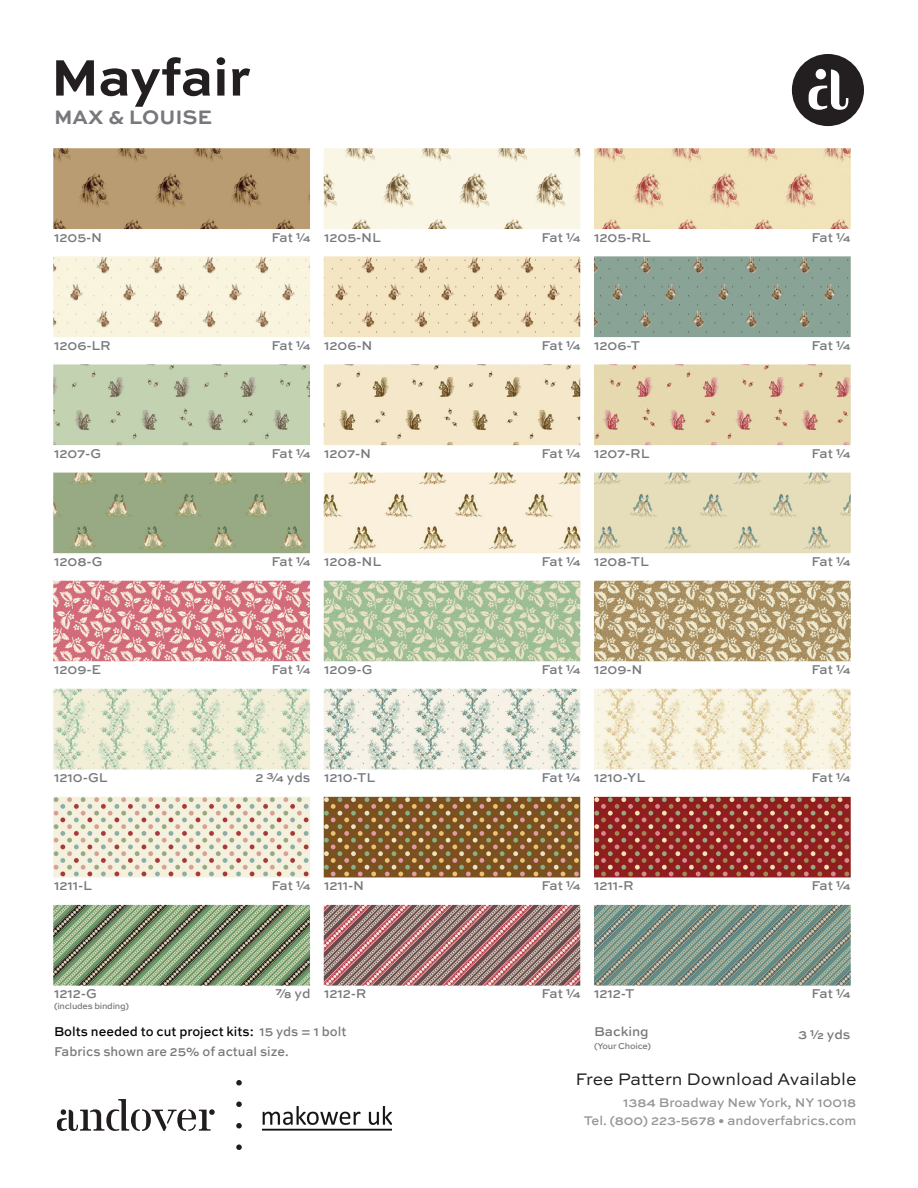
<style>
.page{position:relative;width:918px;height:1188px;background:#fff}
.page>*{position:absolute;margin:0;border:0;box-sizing:border-box;transform-origin:0 0}
.t1{font:700 54px "Sweet Sans Pro";color:#231f20}
.t2{font:700 20.55px "Sweet Sans Pro";color:#76787b}
.t3{font:17.7px "Sweet Sans Pro";color:#231f20}
.t4{font:500 13.5px "Sweet Sans Pro";color:#77787c}
.t5{font:500 13.5px "Sweet Sans Pro";letter-spacing:-.01em;color:#76787b}
.t6{font:500 13.5px/19.5px "Sweet Sans Pro";color:#77787c;scale:.95 1}
.t7{font:500 13.2px/18px "Sweet Sans Pro";color:#939598;text-align:right}
.t8{font:500 9px "Sweet Sans Pro";letter-spacing:-.025em;color:#76787b}
.s1{color:#000}
</style>
<div class="page">
<div style="left:792px;top:54px;width:72px;height:72px;background:#231f20;border-radius:50%"></div>
<svg style="left:809px;top:69px;width:39px;height:41px"></svg>
<div style="left:816px;top:69px;width:10px;height:10px;background:#fff;border-radius:50%"></div>
<svg style="left:236px;top:1144px;width:6px;height:6px"></svg>
<img style="left:53px;top:148px;width:798px;height:983px">
<h1 class="t1" style="left:51px;top:36px;width:202px">Mayfair</h1>
<h2 class="t2" style="left:54px;top:101px;width:160px">MAX &amp; LOUISE</h2>
<p class="t4" style="left:54px;top:228px;width:50px">1205-N</p>
<p class="t5" style="left:272px;top:228px;width:40px">Fat ¼</p>
<p class="t4" style="left:324px;top:228px;width:59px">1205-NL</p>
<p class="t4" style="left:594px;top:228px;width:58px">1205-RL</p>
<p class="t5" style="left:542px;top:228px;width:40px">Fat ¼</p>
<p class="t5" style="left:812px;top:228px;width:40px">Fat ¼</p>
<p class="t4" style="left:54px;top:336px;width:58px">1206-LR</p>
<p class="t4" style="left:324px;top:336px;width:50px">1206-N</p>
<p class="t4" style="left:594px;top:336px;width:48px">1206-T</p>
<p class="t5" style="left:272px;top:336px;width:40px">Fat ¼</p>
<p class="t5" style="left:542px;top:336px;width:40px">Fat ¼</p>
<p class="t5" style="left:812px;top:336px;width:40px">Fat ¼</p>
<p class="t4" style="left:54px;top:444px;width:49px">1207-G</p>
<p class="t4" style="left:324px;top:444px;width:49px">1207-N</p>
<p class="t4" style="left:594px;top:444px;width:57px">1207-RL</p>
<p class="t5" style="left:272px;top:444px;width:40px">Fat ¼</p>
<p class="t5" style="left:542px;top:444px;width:40px">Fat ¼</p>
<p class="t5" style="left:812px;top:444px;width:40px">Fat ¼</p>
<p class="t4" style="left:54px;top:552px;width:50px">1208-G</p>
<p class="t4" style="left:324px;top:552px;width:59px">1208-NL</p>
<p class="t4" style="left:594px;top:552px;width:56px">1208-TL</p>
<p class="t5" style="left:272px;top:552px;width:40px">Fat ¼</p>
<p class="t5" style="left:542px;top:552px;width:40px">Fat ¼</p>
<p class="t5" style="left:812px;top:552px;width:40px">Fat ¼</p>
<p class="t4" style="left:54px;top:660px;width:49px">1209-E</p>
<p class="t4" style="left:324px;top:660px;width:50px">1209-G</p>
<p class="t4" style="left:594px;top:660px;width:50px">1209-N</p>
<p class="t5" style="left:272px;top:660px;width:40px">Fat ¼</p>
<p class="t5" style="left:542px;top:660px;width:40px">Fat ¼</p>
<p class="t5" style="left:812px;top:660px;width:40px">Fat ¼</p>
<p class="t5" style="left:255px;top:768px;width:57px">2 ¾ yds</p>
<p class="t4" style="left:54px;top:768px;width:55px">1210-GL</p>
<p class="t4" style="left:324px;top:768px;width:53px">1210-TL</p>
<p class="t4" style="left:594px;top:768px;width:53px">1210-YL</p>
<p class="t5" style="left:542px;top:768px;width:40px">Fat ¼</p>
<p class="t5" style="left:812px;top:768px;width:40px">Fat ¼</p>
<p class="t4" style="left:54px;top:876px;width:39px">1211-L</p>
<p class="t4" style="left:324px;top:876px;width:42px">1211-N</p>
<p class="t4" style="left:594px;top:876px;width:41px">1211-R</p>
<p class="t5" style="left:272px;top:876px;width:40px">Fat ¼</p>
<p class="t5" style="left:542px;top:876px;width:40px">Fat ¼</p>
<p class="t5" style="left:812px;top:876px;width:40px">Fat ¼</p>
<p class="t5" style="left:275px;top:984px;width:37px">⅞ yd</p>
<p class="t4" style="left:54px;top:984px;width:44px">1212-G</p>
<p class="t4" style="left:324px;top:984px;width:44px">1212-R</p>
<p class="t4" style="left:594px;top:984px;width:42px">1212-T</p>
<p class="t5" style="left:542px;top:984px;width:40px">Fat ¼</p>
<p class="t8" style="left:54px;top:999px;width:77px">(includes binding)</p>
<p class="t5" style="left:812px;top:984px;width:40px">Fat ¼</p>
<p class="t6" style="left:54px;top:1022px;width:309px"><span class="s1">Bolts needed to cut project kits:</span> 15 yds = 1 bolt<br>Fabrics shown are 25% of actual size.</p>
<p class="t4" style="left:594px;top:1022px;width:56px">Backing</p>
<p class="t5" style="left:798px;top:1024px;width:54px">3 ½ yds</p>
<p class="t8" style="left:594px;top:1040px;width:58px">(Your Choice)</p>
<h3 class="t3" style="left:576px;top:1066px;width:283px">Free Pattern Download Available</h3>
<p class="t7" style="left:584px;top:1093px;width:274px">1384 Broadway New York, NY 10018<br>Tel. (800) 223-5678 • andoverfabrics.com</p>
</div>
